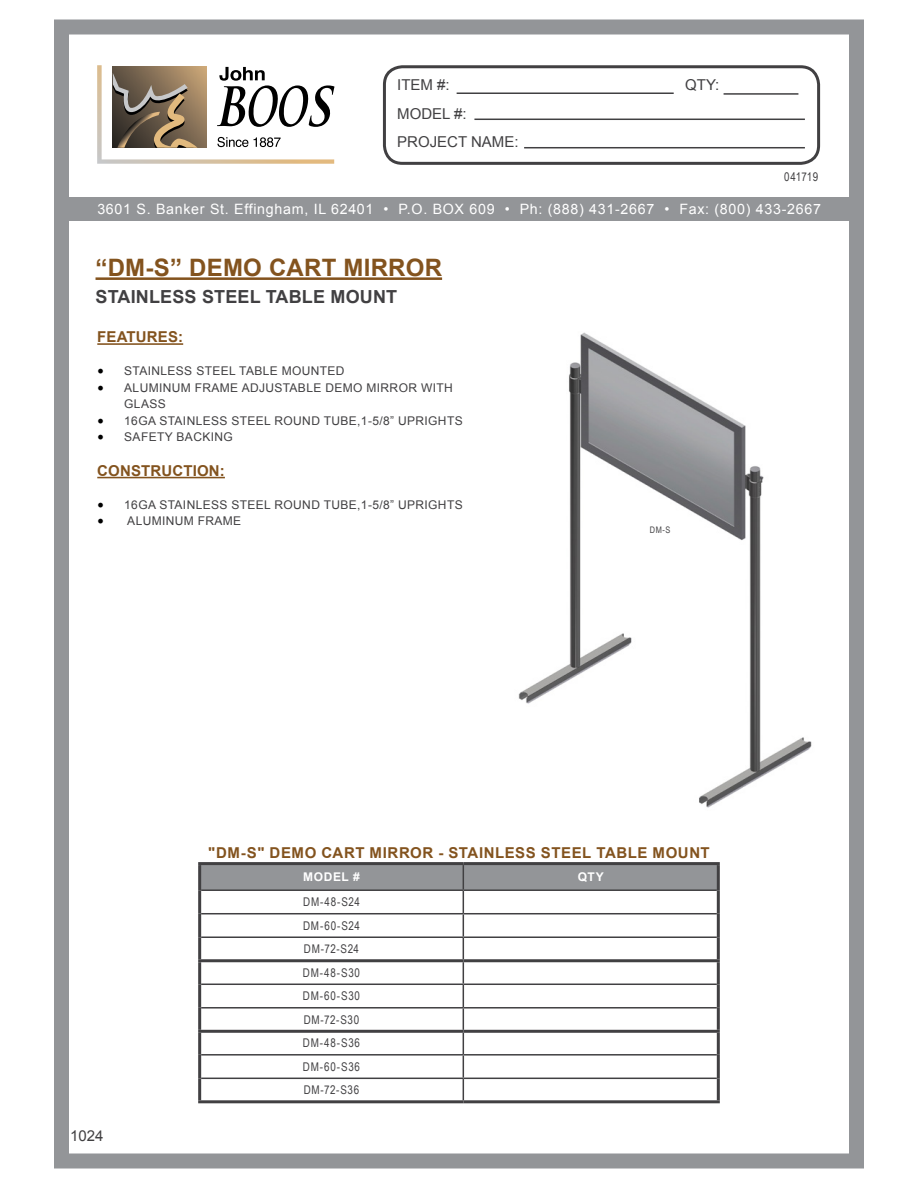
<style>
.page{position:relative;width:918px;height:1188px;background:#fff}
.page>*{position:absolute;margin:0;border:0;box-sizing:border-box;transform-origin:0 0}
.t1{font:700 24px "Arial";letter-spacing:.01em;color:#83531e}
.t2{font:700 18px "Arial";letter-spacing:.01em;color:#414042}
.t3{font:700 15px "Arial";letter-spacing:.03em;color:#83531e}
.t4{font:15px/28.5px "Arial";color:#414042}
.t5{font:700 15px "Arial";letter-spacing:.01em;color:#83531e}
.t6{font:14.25px "Arial";letter-spacing:.05em;color:#fff}
.t7{font:12px/16.5px "Arial";letter-spacing:.03em;color:#414042}
.t8{font:12px "Arial Narrow";letter-spacing:.06em;color:#414042}
.t9{font:700 12px "Arial";letter-spacing:.05em;color:#fff}
.t10{font:9px "Arial Narrow";color:#414042}
.s1{font-family:"Minion Pro";font-size:18px;color:#000}
</style>
<div class="page">
<div style="left:54px;top:197px;width:799px;height:23px;background:#939598"></div>
<div style="left:54px;top:20px;width:810px;height:1148px;border:15px solid #939598"></div>
<svg style="left:97px;top:65px;width:237px;height:99px"></svg>
<div style="left:383px;top:65px;width:437px;height:100px;border:3px solid #414042;border-radius:18px"></div>
<hr style="left:457px;top:92px;width:217px;height:2px;background:#414042">
<hr style="left:724px;top:93px;width:74px;height:2px;background:#414042">
<hr style="left:474px;top:119px;width:331px;height:1px;background:#414042">
<hr style="left:524px;top:147px;width:281px;height:1px;background:#414042">
<img style="left:518px;top:332px;width:294px;height:476px">
<hr style="left:96px;top:277px;width:346px;height:3px;background:#83531e">
<hr style="left:97px;top:343px;width:86px;height:2px;background:#83531e">
<hr style="left:97px;top:477px;width:128px;height:1px;background:#83531e">
<hr style="left:198px;top:865px;width:3px;height:25px;background:#414042">
<hr style="left:198px;top:862px;width:265px;height:3px;background:#414042">
<hr style="left:463px;top:862px;width:257px;height:3px;background:#414042">
<hr style="left:717px;top:865px;width:3px;height:25px;background:#414042">
<hr style="left:198px;top:890px;width:3px;height:24px;background:#414042">
<hr style="left:717px;top:890px;width:3px;height:24px;background:#414042">
<hr style="left:198px;top:914px;width:3px;height:23px;background:#414042">
<hr style="left:198px;top:937px;width:3px;height:22px;background:#414042">
<hr style="left:198px;top:962px;width:3px;height:22px;background:#414042">
<hr style="left:198px;top:984px;width:3px;height:24px;background:#414042">
<hr style="left:198px;top:1008px;width:3px;height:22px;background:#414042">
<hr style="left:198px;top:1033px;width:3px;height:22px;background:#414042">
<hr style="left:198px;top:1055px;width:3px;height:23px;background:#414042">
<hr style="left:198px;top:1078px;width:3px;height:22px;background:#414042">
<hr style="left:198px;top:1100px;width:265px;height:3px;background:#414042">
<hr style="left:463px;top:1100px;width:257px;height:3px;background:#414042">
<hr style="left:717px;top:914px;width:3px;height:23px;background:#414042">
<hr style="left:717px;top:937px;width:3px;height:22px;background:#414042">
<hr style="left:717px;top:962px;width:3px;height:22px;background:#414042">
<hr style="left:717px;top:984px;width:3px;height:24px;background:#414042">
<hr style="left:717px;top:1008px;width:3px;height:22px;background:#414042">
<hr style="left:717px;top:1033px;width:3px;height:22px;background:#414042">
<hr style="left:717px;top:1055px;width:3px;height:23px;background:#414042">
<hr style="left:717px;top:1078px;width:3px;height:22px;background:#414042">
<svg style="left:200px;top:864px;width:518px;height:236px"></svg>
<hr style="left:201px;top:913px;width:262px;height:1px;background:#414042">
<hr style="left:463px;top:913px;width:254px;height:1px;background:#414042">
<hr style="left:201px;top:936px;width:262px;height:2px;background:#414042">
<hr style="left:463px;top:936px;width:254px;height:2px;background:#414042">
<hr style="left:201px;top:984px;width:262px;height:1px;background:#414042">
<hr style="left:463px;top:984px;width:254px;height:1px;background:#414042">
<hr style="left:201px;top:1007px;width:262px;height:2px;background:#414042">
<hr style="left:463px;top:1007px;width:254px;height:2px;background:#414042">
<hr style="left:201px;top:1054px;width:262px;height:2px;background:#414042">
<hr style="left:463px;top:1054px;width:254px;height:2px;background:#414042">
<hr style="left:201px;top:889px;width:262px;height:2px;background:#414042">
<hr style="left:463px;top:889px;width:254px;height:2px;background:#414042">
<hr style="left:201px;top:1078px;width:262px;height:1px;background:#414042">
<hr style="left:463px;top:1078px;width:254px;height:1px;background:#414042">
<hr style="left:198px;top:959px;width:265px;height:3px;background:#414042">
<hr style="left:463px;top:959px;width:257px;height:3px;background:#414042">
<hr style="left:198px;top:1030px;width:265px;height:3px;background:#414042">
<hr style="left:463px;top:1030px;width:257px;height:3px;background:#414042">
<p class="t4" style="left:397px;top:71px;width:54px">ITEM #:</p>
<p class="t4" style="left:685px;top:71px;width:36px">QTY:</p>
<p class="t4" style="left:397px;top:100px;width:123px">MODEL #:<br>PROJECT NAME:</p>
<p class="t8" style="left:784px;top:168px;width:36px">041719</p>
<p class="t6" style="left:97px;top:200px;width:725px">3601 S. Banker St. Effingham, IL 62401 • P.O. BOX 609 • Ph: (888) 431-2667 • Fax: (800) 433-2667</p>
<p class="t1" style="left:96px;top:252px;width:348px">“DM-S” DEMO CART MIRROR</p>
<p class="t2" style="left:96px;top:285px;width:303px">STAINLESS STEEL TABLE MOUNT</p>
<p class="t5" style="left:97px;top:327px;width:87px">FEATURES:</p>
<p class="t7" style="left:97px;top:363px;width:249px"><span class="s1">•</span> STAINLESS STEEL TABLE MOUNTED</p>
<p class="t7" style="left:124px;top:380px;width:330px;text-indent:-27px"><span class="s1">•</span> ALUMINUM FRAME ADJUSTABLE DEMO MIRROR WITH<br>GLASS</p>
<p class="t7" style="left:97px;top:413px;width:367px"><span class="s1">•</span> 16GA STAINLESS STEEL ROUND TUBE,1-5/8” UPRIGHTS</p>
<p class="t7" style="left:97px;top:429px;width:137px"><span class="s1">•</span> SAFETY BACKING</p>
<p class="t5" style="left:97px;top:461px;width:129px">CONSTRUCTION:</p>
<p class="t7" style="left:97px;top:497px;width:367px"><span class="s1">•</span> 16GA STAINLESS STEEL ROUND TUBE,1-5/8” UPRIGHTS</p>
<p class="t7" style="left:97px;top:513px;width:146px"><span class="s1">•</span> ALUMINUM FRAME</p>
<p class="t10" style="left:650px;top:523px;width:22px">DM-S</p>
<p class="t4" style="left:70px;top:1121px;width:35px">1024</p>
<p class="t3" style="left:208px;top:842px;width:503px">"DM-S" DEMO CART MIRROR - STAINLESS STEEL TABLE MOUNT</p>
<p class="t9" style="left:303px;top:869px;width:58px">MODEL #</p>
<p class="t9" style="left:578px;top:869px;width:27px">QTY</p>
<p class="t8" style="left:303px;top:893px;width:58px">DM-48-S24</p>
<p class="t8" style="left:303px;top:917px;width:58px">DM-60-S24</p>
<p class="t8" style="left:304px;top:940px;width:57px">DM-72-S24</p>
<p class="t8" style="left:303px;top:964px;width:59px">DM-48-S30</p>
<p class="t8" style="left:303px;top:987px;width:59px">DM-60-S30</p>
<p class="t8" style="left:304px;top:1011px;width:57px">DM-72-S30</p>
<p class="t8" style="left:303px;top:1034px;width:59px">DM-48-S36</p>
<p class="t8" style="left:303px;top:1058px;width:59px">DM-60-S36</p>
<p class="t8" style="left:304px;top:1081px;width:57px">DM-72-S36</p>
</div>
